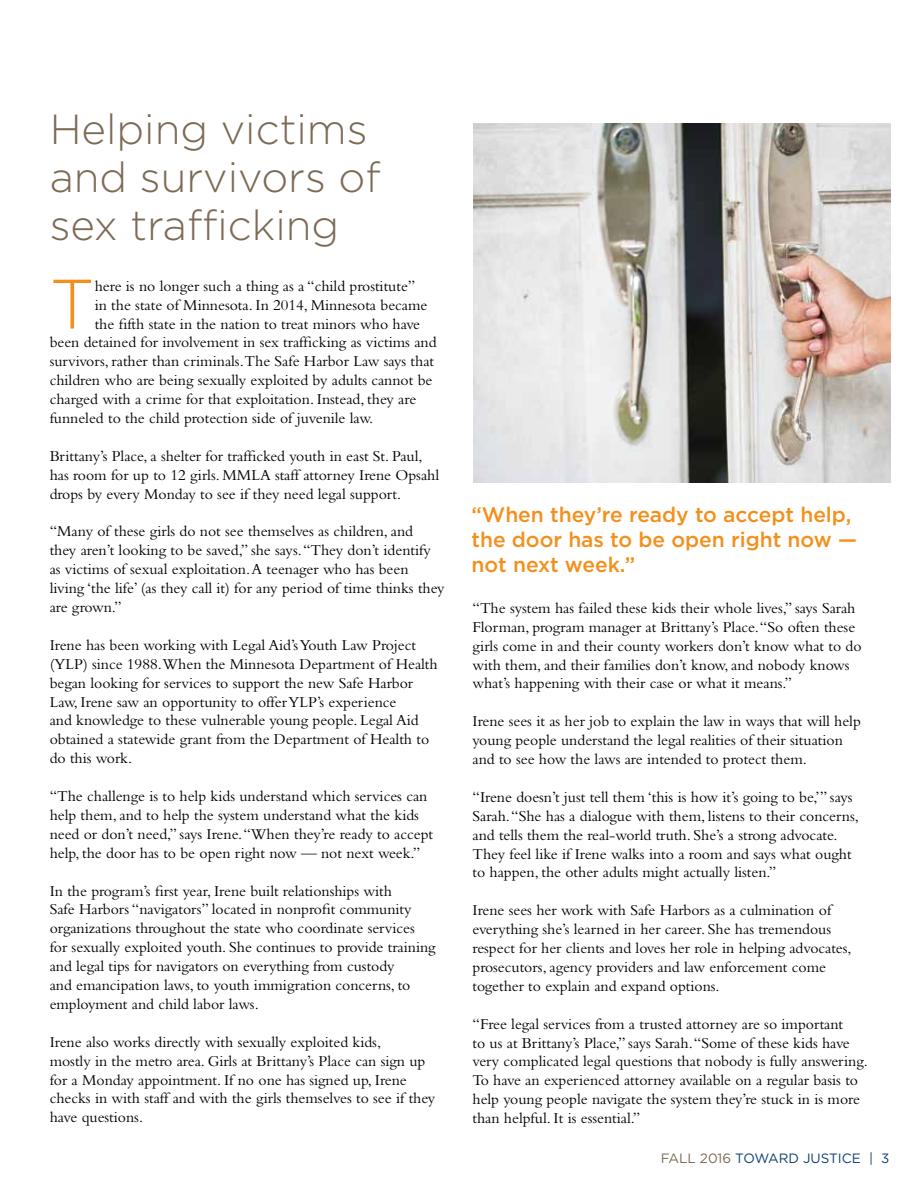
<style>
.page{position:relative;width:918px;height:1188px;background:#fff}
.page>*{position:absolute;margin:0;border:0;box-sizing:border-box;transform-origin:0 0}
.t1{font:300 69.75px "Gotham";color:#f3901d}
.t2{font:300 42px/48px "Gotham";color:#7c6a55}
.t3{font:500 21px/25.2px "Gotham";color:#f3901d}
.t4{font:15.75px/18.9px "Bembo";color:#000}
.t5{font:13.5px "Gotham";color:#0f3f76}
.s1{color:#7c6a55}
</style>
<div class="page">
<img style="left:473px;top:123px;width:417px;height:359px">
<h2 class="t2" style="left:50px;top:104px;width:332px">Helping victims and survivors of sex trafficking</h2>
<h1 class="t1" style="left:50px;top:266px;width:47px">T</h1>
<p class="t4" style="left:95px;top:276px;width:322px">here is no longer such a thing as a “child prostitute”</p>
<p class="t4" style="left:95px;top:295px;width:334px">in the state of Minnesota. In 2014, Minnesota became</p>
<p class="t4" style="left:95px;top:314px;width:327px">the fifth state in the nation to treat minors who have</p>
<p class="t4" style="left:50px;top:333px;width:388px">been detained for involvement in sex trafficking as victims and</p>
<p class="t4" style="left:50px;top:352px;width:386px">survivors, rather than criminals.The Safe Harbor Law says that</p>
<p class="t4" style="left:50px;top:371px;width:384px">children who are being sexually exploited by adults cannot be</p>
<p class="t4" style="left:50px;top:389px;width:368px">charged with a crime for that exploitation. Instead, they are</p>
<p class="t4" style="left:50px;top:408px;width:325px">funneled to the child protection side of juvenile law.</p>
<p class="t4" style="left:50px;top:446px;width:391px">Brittany’s Place, a shelter for trafficked youth in east St. Paul, has room for up to 12 girls. MMLA staff attorney Irene Opsahl drops by every Monday to see if they need legal support.</p>
<p class="t4" style="left:50px;top:522px;width:397px">“Many of these girls do not see themselves as children, and<br>they aren’t looking to be saved,” she says. “They don’t identify as victims of sexual exploitation. A teenager who has been living ‘the life’ (as they call it) for any period of time thinks they are grown.”</p>
<p class="t4" style="left:50px;top:635px;width:390px">Irene has been working with Legal Aid’s Youth Law Project (YLP) since 1988.When the Minnesota Department of Health began looking for services to support the new Safe Harbor Law, Irene saw an opportunity to offer YLP’s experience<br>and knowledge to these vulnerable young people. Legal Aid obtained a statewide grant from the Department of Health to do this work.</p>
<p class="t4" style="left:50px;top:786px;width:385px">“The challenge is to help kids understand which services can help them, and to help the system understand what the kids need or don’t need,” says Irene. “When they’re ready to accept help, the door has to be open right now — not next week.”</p>
<p class="t4" style="left:50px;top:881px;width:387px">In the program’s first year, Irene built relationships with<br>Safe Harbors “navigators” located in nonprofit community organizations throughout the state who coordinate services for sexually exploited youth. She continues to provide training and legal tips for navigators on everything from custody<br>and emancipation laws, to youth immigration concerns, to employment and child labor laws.</p>
<p class="t4" style="left:50px;top:1032px;width:387px">Irene also works directly with sexually exploited kids,<br>mostly in the metro area. Girls at Brittany’s Place can sign up for a Monday appointment. If no one has signed up, Irene checks in with staff and with the girls themselves to see if they have questions.</p>
<h3 class="t3" style="left:471px;top:501px;width:387px">“When they’re ready to accept help, the door has to be open right now — not next week.”</h3>
<p class="t4" style="left:472px;top:598px;width:391px">“The system has failed these kids their whole lives,” says Sarah Florman, program manager at Brittany’s Place. “So often these girls come in and their county workers don’t know what to do with them, and their families don’t know, and nobody knows what’s happening with their case or what it means.”</p>
<p class="t4" style="left:472px;top:712px;width:390px">Irene sees it as her job to explain the law in ways that will help young people understand the legal realities of their situation and to see how the laws are intended to protect them.</p>
<p class="t4" style="left:472px;top:787px;width:388px">“Irene doesn’t just tell them ‘this is how it’s going to be,’” says Sarah. “She has a dialogue with them, listens to their concerns, and tells them the real-world truth. She’s a strong advocate.<br>They feel like if Irene walks into a room and says what ought to happen, the other adults might actually listen.”</p>
<p class="t4" style="left:472px;top:901px;width:381px">Irene sees her work with Safe Harbors as a culmination of everything she’s learned in her career. She has tremendous respect for her clients and loves her role in helping advocates, prosecutors, agency providers and law enforcement come together to explain and expand options.</p>
<p class="t4" style="left:472px;top:1014px;width:397px">“Free legal services from a trusted attorney are so important<br>to us at Brittany’s Place,” says Sarah. “Some of these kids have very complicated legal questions that nobody is fully answering.<br>To have an experienced attorney available on a regular basis to help young people navigate the system they’re stuck in is more than helpful. It is essential.”</p>
<p class="t5" style="left:661px;top:1151px;width:230px"><span class="s1">FALL 2016</span> TOWARD JUSTICE | 3</p>
</div>
